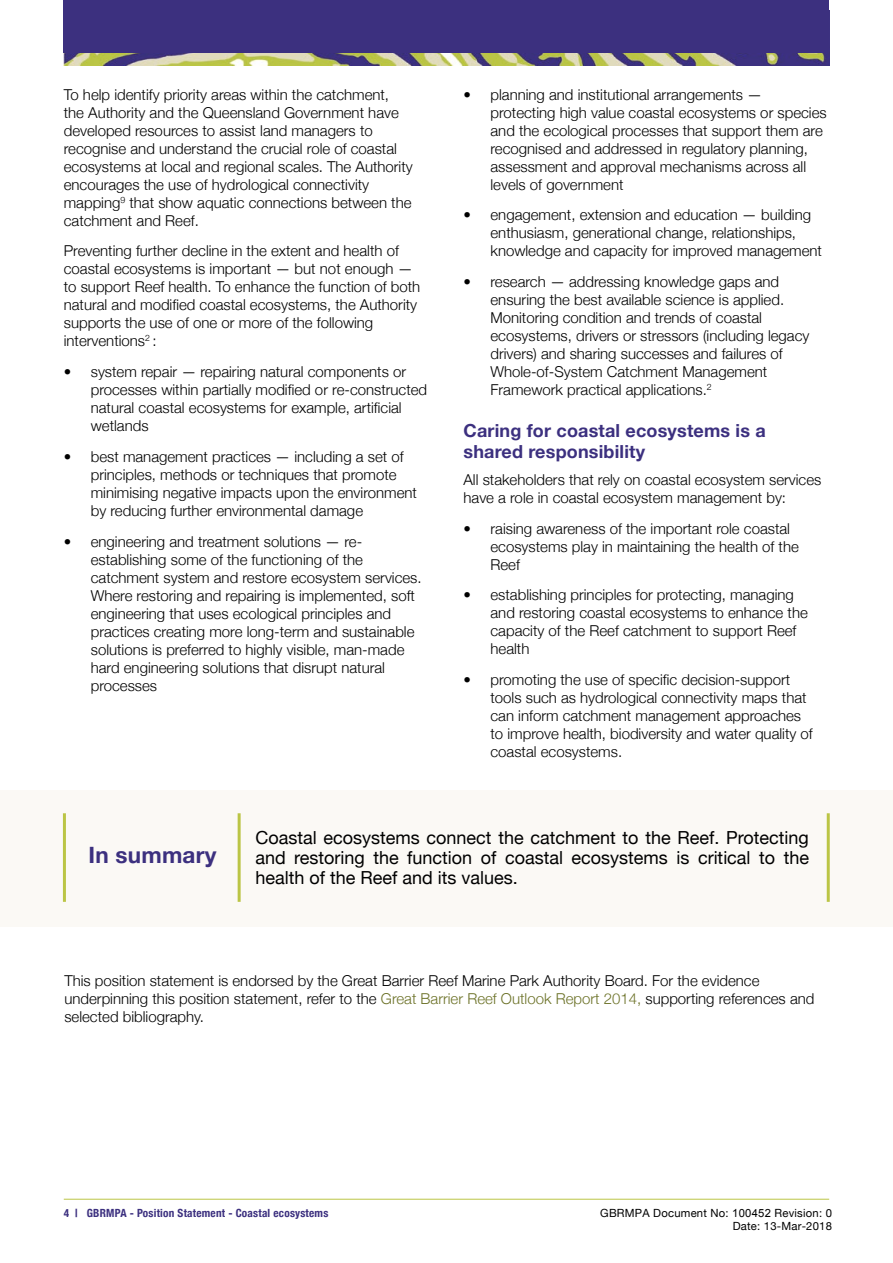
<style>
.page{position:relative;width:893px;height:1263px;background:#fff}
.page>*{position:absolute;margin:0;border:0;box-sizing:border-box;transform-origin:0 0}
.In_Conclusion_headin{font:700 22.5px "Helvetica Neue";letter-spacing:.01em;color:#3c307f}
.Paragraph_Conclusion{font:18px/20.2px "Helvetica Neue";color:#000;text-align:justify}
.Blue_bold_headings{font:700 18px/21px "Helvetica Neue";letter-spacing:.01em;color:#3c307f}
.Paragraph{font:300 15px/18px "Helvetica Neue";color:#000}
.t1{font:11.25px/12.9px "Helvetica Neue";letter-spacing:.02em;color:#000;text-align:right}
.t2{font:700 condensed 11.25px "Helvetica Neue";letter-spacing:.02em;color:#3c307f}
.s1{color:#6c7228}
.s2{font-family:"Arial"}
</style>
<div class="page">
<div style="left:0;top:790px;width:893px;height:136px;background:#fbf9f5"></div>
<hr style="left:63px;top:813px;width:3px;height:89px;background:#bbc545">
<hr style="left:827px;top:813px;width:3px;height:89px;background:#bbc545">
<hr style="left:238px;top:813px;width:3px;height:89px;background:#bbc545">
<img style="left:64px;top:53px;width:765px;height:13px">
<div style="left:64px;top:0;width:765px;height:53px;background:#3c307f"></div>
<hr style="left:64px;top:1199px;width:765px;height:1px;background:#bbc545">
<p class="Paragraph" style="left:64px;top:84px;width:350px">To help identify priority areas within the catchment, the Authority and the Queensland Government have developed resources to assist land managers to recognise and understand the crucial role of coastal ecosystems at local and regional scales. The Authority encourages the use of hydrological connectivity mapping<sup>9</sup> that show aquatic connections between the catchment and Reef.</p>
<p class="Paragraph" style="left:64px;top:241px;width:358px">Preventing further decline in the extent and health of coastal ecosystems is important — but not enough — to support Reef health. To enhance the function of both natural and modified coastal ecosystems, the Authority supports the use of one or more of the following interventions<sup>2</sup> :</p>
<p class="Paragraph" style="left:91px;top:362px;width:338px;text-indent:-27px">• system repair — repairing natural components or processes within partially modified or re-constructed natural coastal ecosystems for example, artificial wetlands</p>
<p class="Paragraph" style="left:91px;top:446px;width:328px;text-indent:-27px">• best management practices — including a set of principles, methods or techniques that promote minimising negative impacts upon the environment by reducing further environmental damage</p>
<p class="Paragraph" style="left:91px;top:531px;width:332px;text-indent:-27px">• engineering and treatment solutions — re&shy;establishing some of the functioning of the catchment system and restore ecosystem services.<br>Where restoring and repairing is implemented, soft engineering that uses ecological principles and practices creating more long-term and sustainable solutions is preferred to highly visible, man-made hard engineering solutions that disrupt natural processes</p>
<p class="Paragraph" style="left:490px;top:84px;width:338px;text-indent:-27px">• planning and institutional arrangements — protecting high value coastal ecosystems or species and the ecological processes that support them are recognised and addressed in regulatory planning, assessment and approval mechanisms across all levels of government</p>
<p class="Paragraph" style="left:490px;top:205px;width:333px;text-indent:-27px">• engagement, extension and education — building enthusiasm, generational change, relationships, knowledge and capacity for improved management</p>
<p class="Paragraph" style="left:490px;top:272px;width:320px;text-indent:-27px">• research — addressing knowledge gaps and ensuring the best available science is applied.<br>Monitoring condition and trends of coastal ecosystems, drivers or stressors (including legacy drivers) and sharing successes and failures of Whole-of-System Catchment Management Framework practical applications.<sup>2</sup></p>
<h1 class="Blue_bold_headings" style="left:463px;top:421px;width:304px">Caring for coastal ecosystems is a shared responsibility</h1>
<p class="Paragraph" style="left:463px;top:469px;width:359px">All stakeholders that rely on coastal ecosystem services have a role in coastal ecosystem management by:</p>
<p class="Paragraph" style="left:490px;top:518px;width:310px;text-indent:-27px">• raising awareness of the important role coastal ecosystems play in maintaining the health of the<br>Reef</p>
<p class="Paragraph" style="left:490px;top:585px;width:319px;text-indent:-27px">• establishing principles for protecting, managing and restoring coastal ecosystems to enhance the capacity of the Reef catchment to support Reef health</p>
<p class="Paragraph" style="left:490px;top:670px;width:324px;text-indent:-27px">• promoting the use of specific decision-support tools such as hydrological connectivity maps that can inform catchment management approaches to improve health, biodiversity and water quality of coastal ecosystems.</p>
<h2 class="In_Conclusion_headin" style="left:89px;top:838px;width:129px">In summary</h2>
<h3 class="Paragraph_Conclusion" style="left:255px;top:828px;width:555px">Coastal ecosystems connect the catchment to the Reef. Protecting and restoring the function of coastal ecosystems is critical to the health of the Reef and its values.</h3>
<p class="Paragraph" style="left:64px;top:970px;width:751px">This position statement is endorsed by the Great Barrier Reef Marine Park Authority Board. For the evidence underpinning this position statement, refer to the <span class="s1">Great Barrier Reef Outlook Report 2014,</span> supporting references and selected bibliography.</p>
<p class="t2" style="left:64px;top:1203px;width:266px">4 | GBRMPA - Position Statement - Coastal ecosystems</p>
<p class="t1" style="left:600px;top:1207px;width:233px">GBRMPA Document No: <span class="s2">100452</span> Revision: 0<br>Date: 13-Mar-2018</p>
</div>
